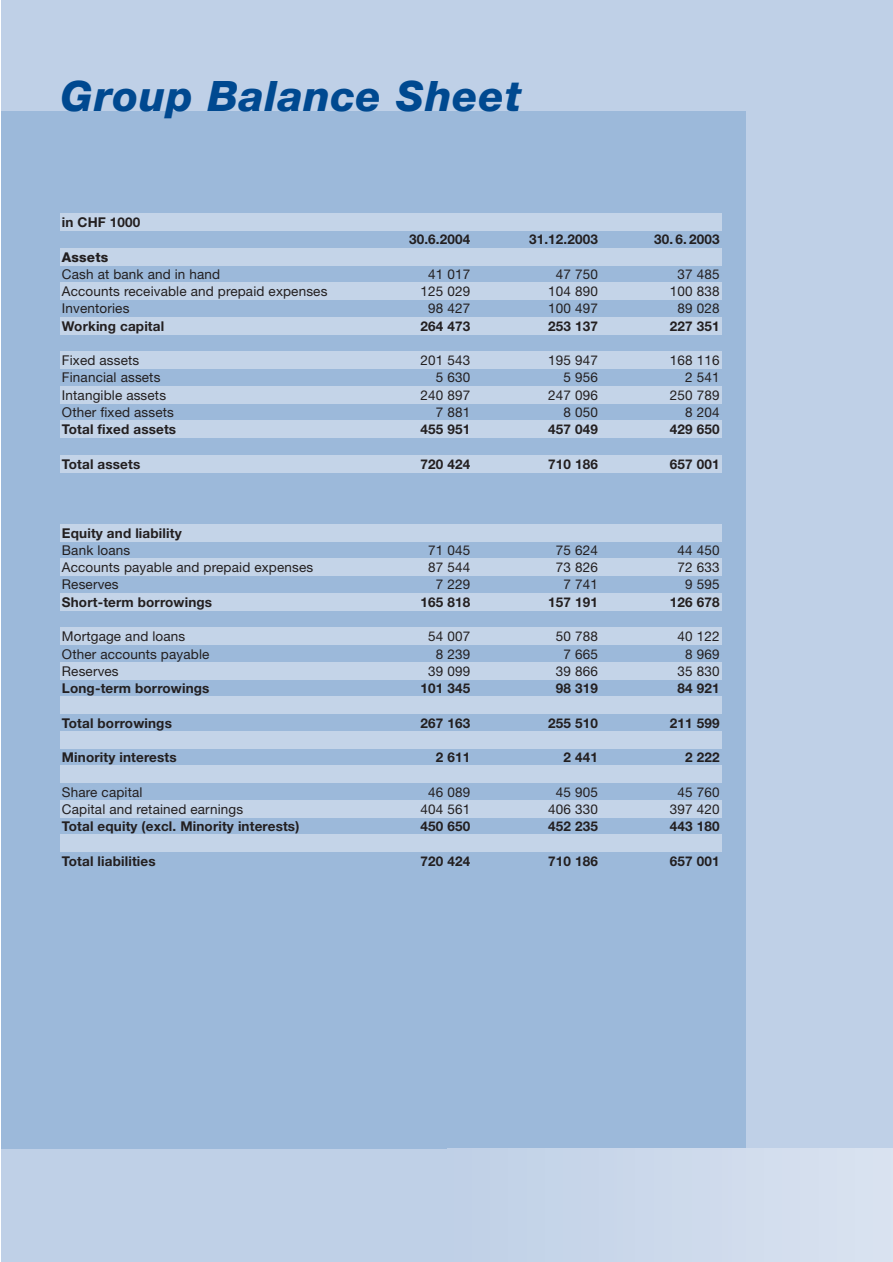
<style>
.page{position:relative;width:893px;height:1262px;background:#fff}
.page>*{position:absolute;margin:0;border:0;box-sizing:border-box;transform-origin:0 0}
.t1{font:italic 800 42px "Helvetica Neue";letter-spacing:.02em;color:#004990}
.t2{font:13.5px "Helvetica Neue";letter-spacing:.01em;color:#231f20}
.t3{font:700 13.5px "Helvetica Neue";letter-spacing:.01em;color:#231f20}
.t4{font:800 13.5px "Helvetica Neue";letter-spacing:.015em;color:#231f20}
</style>
<div class="page">
<div style="left:1px;top:0;width:891px;height:1262px;background:#bfd0e7"></div>
<div style="left:1px;top:111px;width:744px;height:1037px;background:#9cb9da"></div>
<div style="left:61px;top:213px;width:661px;height:18px;background:#c4d4e8"></div>
<div style="left:61px;top:248px;width:661px;height:17px;background:#c4d4e8"></div>
<div style="left:61px;top:282px;width:661px;height:18px;background:#c4d4e8"></div>
<div style="left:61px;top:317px;width:661px;height:17px;background:#c4d4e8"></div>
<div style="left:61px;top:351px;width:661px;height:18px;background:#c4d4e8"></div>
<div style="left:61px;top:386px;width:661px;height:17px;background:#c4d4e8"></div>
<div style="left:61px;top:420px;width:661px;height:18px;background:#c4d4e8"></div>
<div style="left:61px;top:455px;width:661px;height:17px;background:#c4d4e8"></div>
<div style="left:61px;top:524px;width:661px;height:17px;background:#c4d4e8"></div>
<div style="left:61px;top:558px;width:661px;height:18px;background:#c4d4e8"></div>
<div style="left:61px;top:593px;width:661px;height:17px;background:#c4d4e8"></div>
<div style="left:61px;top:627px;width:661px;height:18px;background:#c4d4e8"></div>
<div style="left:61px;top:662px;width:661px;height:17px;background:#c4d4e8"></div>
<div style="left:61px;top:696px;width:661px;height:18px;background:#c4d4e8"></div>
<div style="left:61px;top:731px;width:661px;height:17px;background:#c4d4e8"></div>
<div style="left:61px;top:765px;width:661px;height:18px;background:#c4d4e8"></div>
<div style="left:61px;top:800px;width:661px;height:17px;background:#c4d4e8"></div>
<div style="left:61px;top:834px;width:661px;height:18px;background:#c4d4e8"></div>
<div style="left:448px;top:1148px;width:444px;height:114px;background:#ccd9eb"></div>
<h1 class="t1" style="left:61px;top:81px;width:462px">Group Balance Sheet</h1>
<p class="t3" style="left:62px;top:217px;width:80px">in CHF 1000</p>
<p class="t3" style="left:409px;top:235px;width:63px">30.6.2004</p>
<p class="t3" style="left:529px;top:235px;width:70px">31.12.2003</p>
<p class="t3" style="left:654px;top:235px;width:67px">30. 6. 2003</p>
<p class="t4" style="left:62px;top:252px;width:48px">Assets</p>
<p class="t2" style="left:62px;top:269px;width:160px">Cash at bank and in hand</p>
<p class="t2" style="left:428px;top:269px;width:44px">41 017</p>
<p class="t2" style="left:556px;top:269px;width:44px">47 750</p>
<p class="t2" style="left:677px;top:269px;width:44px">37 485</p>
<p class="t2" style="left:62px;top:286px;width:267px">Accounts receivable and prepaid expenses</p>
<p class="t2" style="left:420px;top:286px;width:51px">125 029</p>
<p class="t2" style="left:548px;top:286px;width:51px">104 890</p>
<p class="t2" style="left:670px;top:286px;width:51px">100 838</p>
<p class="t2" style="left:62px;top:304px;width:69px">Inventories</p>
<p class="t2" style="left:428px;top:304px;width:44px">98 427</p>
<p class="t2" style="left:548px;top:304px;width:51px">100 497</p>
<p class="t2" style="left:677px;top:304px;width:44px">89 028</p>
<p class="t3" style="left:62px;top:321px;width:104px">Working capital</p>
<p class="t3" style="left:420px;top:321px;width:51px">264 473</p>
<p class="t3" style="left:548px;top:321px;width:51px">253 137</p>
<p class="t3" style="left:670px;top:321px;width:51px">227 351</p>
<p class="t2" style="left:62px;top:355px;width:79px">Fixed assets</p>
<p class="t2" style="left:420px;top:355px;width:51px">201 543</p>
<p class="t2" style="left:548px;top:355px;width:51px">195 947</p>
<p class="t2" style="left:670px;top:355px;width:51px">168 116</p>
<p class="t2" style="left:62px;top:373px;width:100px">Financial assets</p>
<p class="t2" style="left:436px;top:373px;width:36px">5 630</p>
<p class="t2" style="left:563px;top:373px;width:36px">5 956</p>
<p class="t2" style="left:685px;top:373px;width:36px">2 541</p>
<p class="t2" style="left:62px;top:390px;width:106px">Intangible assets</p>
<p class="t2" style="left:420px;top:390px;width:51px">240 897</p>
<p class="t2" style="left:548px;top:390px;width:51px">247 096</p>
<p class="t2" style="left:670px;top:390px;width:51px">250 789</p>
<p class="t2" style="left:62px;top:407px;width:114px">Other fixed assets</p>
<p class="t2" style="left:436px;top:407px;width:36px">7 881</p>
<p class="t2" style="left:563px;top:407px;width:36px">8 050</p>
<p class="t2" style="left:685px;top:407px;width:36px">8 204</p>
<p class="t3" style="left:62px;top:424px;width:116px">Total fixed assets</p>
<p class="t3" style="left:420px;top:424px;width:51px">455 951</p>
<p class="t3" style="left:548px;top:424px;width:51px">457 049</p>
<p class="t3" style="left:670px;top:424px;width:51px">429 650</p>
<p class="t3" style="left:62px;top:459px;width:80px">Total assets</p>
<p class="t3" style="left:420px;top:459px;width:51px">720 424</p>
<p class="t3" style="left:548px;top:459px;width:51px">710 186</p>
<p class="t3" style="left:670px;top:459px;width:51px">657 001</p>
<p class="t3" style="left:62px;top:528px;width:121px">Equity and liability</p>
<p class="t2" style="left:62px;top:545px;width:70px">Bank loans</p>
<p class="t2" style="left:428px;top:545px;width:44px">71 045</p>
<p class="t2" style="left:556px;top:545px;width:44px">75 624</p>
<p class="t2" style="left:677px;top:545px;width:44px">44 450</p>
<p class="t2" style="left:62px;top:562px;width:253px">Accounts payable and prepaid expenses</p>
<p class="t2" style="left:428px;top:562px;width:44px">87 544</p>
<p class="t2" style="left:556px;top:562px;width:44px">73 826</p>
<p class="t2" style="left:677px;top:562px;width:44px">72 633</p>
<p class="t2" style="left:62px;top:580px;width:58px">Reserves</p>
<p class="t2" style="left:436px;top:580px;width:36px">7 229</p>
<p class="t2" style="left:563px;top:580px;width:36px">7 741</p>
<p class="t2" style="left:685px;top:580px;width:36px">9 595</p>
<p class="t3" style="left:62px;top:597px;width:152px">Short-term borrowings</p>
<p class="t3" style="left:420px;top:597px;width:51px">165 818</p>
<p class="t3" style="left:548px;top:597px;width:51px">157 191</p>
<p class="t3" style="left:670px;top:597px;width:51px">126 678</p>
<p class="t2" style="left:62px;top:631px;width:125px">Mortgage and loans</p>
<p class="t2" style="left:428px;top:631px;width:44px">54 007</p>
<p class="t2" style="left:556px;top:631px;width:44px">50 788</p>
<p class="t2" style="left:677px;top:631px;width:44px">40 122</p>
<p class="t2" style="left:62px;top:649px;width:149px">Other accounts payable</p>
<p class="t2" style="left:436px;top:649px;width:36px">8 239</p>
<p class="t2" style="left:563px;top:649px;width:36px">7 665</p>
<p class="t2" style="left:685px;top:649px;width:36px">8 969</p>
<p class="t2" style="left:62px;top:666px;width:58px">Reserves</p>
<p class="t2" style="left:428px;top:666px;width:44px">39 099</p>
<p class="t2" style="left:556px;top:666px;width:44px">39 866</p>
<p class="t2" style="left:677px;top:666px;width:44px">35 830</p>
<p class="t3" style="left:62px;top:683px;width:149px">Long-term borrowings</p>
<p class="t3" style="left:420px;top:683px;width:51px">101 345</p>
<p class="t3" style="left:556px;top:683px;width:44px">98 319</p>
<p class="t3" style="left:677px;top:683px;width:44px">84 921</p>
<p class="t3" style="left:62px;top:718px;width:111px">Total borrowings</p>
<p class="t3" style="left:420px;top:718px;width:51px">267 163</p>
<p class="t3" style="left:548px;top:718px;width:51px">255 510</p>
<p class="t3" style="left:670px;top:718px;width:51px">211 599</p>
<p class="t3" style="left:62px;top:752px;width:116px">Minority interests</p>
<p class="t3" style="left:436px;top:752px;width:36px">2 611</p>
<p class="t3" style="left:563px;top:752px;width:36px">2 441</p>
<p class="t3" style="left:685px;top:752px;width:36px">2 222</p>
<p class="t2" style="left:62px;top:787px;width:82px">Share capital</p>
<p class="t2" style="left:428px;top:787px;width:44px">46 089</p>
<p class="t2" style="left:556px;top:787px;width:44px">45 905</p>
<p class="t2" style="left:677px;top:787px;width:44px">45 760</p>
<p class="t2" style="left:62px;top:804px;width:183px">Capital and retained earnings</p>
<p class="t2" style="left:420px;top:804px;width:51px">404 561</p>
<p class="t2" style="left:548px;top:804px;width:51px">406 330</p>
<p class="t2" style="left:670px;top:804px;width:51px">397 420</p>
<p class="t3" style="left:62px;top:821px;width:239px">Total equity (excl. Minority interests)</p>
<p class="t3" style="left:420px;top:821px;width:51px">450 650</p>
<p class="t3" style="left:548px;top:821px;width:51px">452 235</p>
<p class="t3" style="left:670px;top:821px;width:51px">443 180</p>
<p class="t3" style="left:62px;top:856px;width:95px">Total liabilities</p>
<p class="t3" style="left:420px;top:856px;width:51px">720 424</p>
<p class="t3" style="left:548px;top:856px;width:51px">710 186</p>
<p class="t3" style="left:670px;top:856px;width:51px">657 001</p>
</div>
